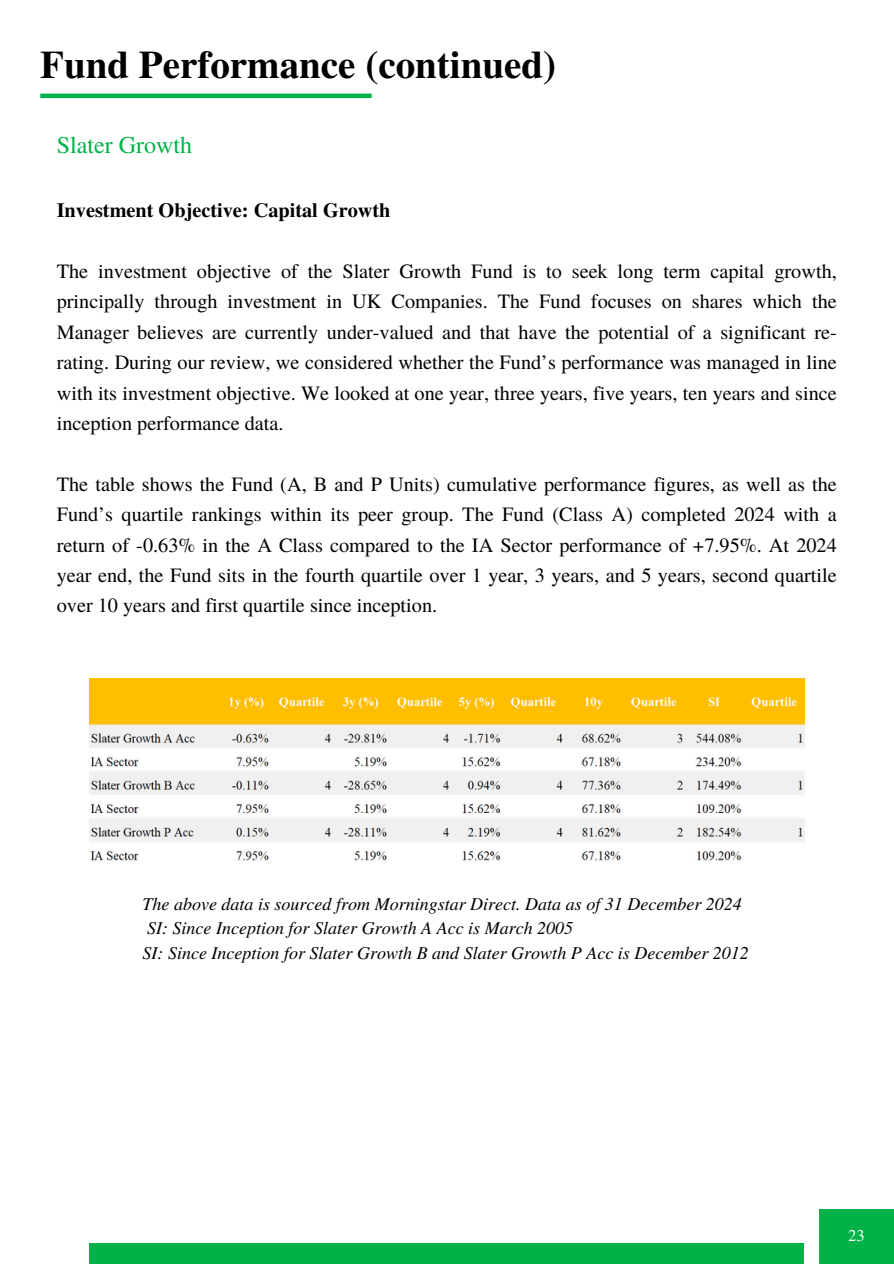
<style>
.page{position:relative;width:894px;height:1264px;background:#fff}
.page>*{position:absolute;margin:0;border:0;box-sizing:border-box;transform-origin:0 0}
.t1{font:700 39px "Te X Gyre Termes";color:#000}
.t2{font:24px "Te X Gyre Termes";color:#00b248}
.t3{font:20.25px/30.3px "Te X Gyre Termes";color:#000;text-align:justify}
.t4{font:700 20.25px "Te X Gyre Termes";color:#000}
.t5{font:italic 18px "Te X Gyre Termes";color:#000}
.t6{font:16.5px "Te X Gyre Termes";color:#fff}
</style>
<div class="page">
<div style="left:89px;top:1243px;width:715px;height:20px;background:#00b248"></div>
<div style="left:819px;top:1209px;width:74px;height:54px;background:#00b248"></div>
<hr style="left:40px;top:94px;width:331px;height:4px;background:#00b248">
<img style="left:89px;top:678px;width:715px;height:183px">
<h4 class="t1" style="left:40px;top:34px;width:517px">Fund Performance (continued)</h4>
<p class="t2" style="left:57px;top:128px;width:137px">Slater Growth</p>
<h2 class="t4" style="left:57px;top:195px;width:335px">Investment Objective: Capital Growth</h2>
<h3 class="t3" style="left:57px;top:255px;width:781px">The investment objective of the Slater Growth Fund is to seek long term capital growth, principally through investment in UK Companies. The Fund focuses on shares which the Manager believes are currently under-valued and that have the potential of a significant re&shy;rating. During our review, we considered whether the Fund’s performance was managed in line with its investment objective. We looked at one year, three years, five years, ten years and since inception performance data.</h3>
<h4 class="t3" style="left:57px;top:468px;width:781px">The table shows the Fund (A, B and P Units) cumulative performance figures, as well as the Fund’s quartile rankings within its peer group. The Fund (Class A) completed 2024 with a return of -0.63% in the A Class compared to the IA Sector performance of +7.95%. At 2024 year end, the Fund sits in the fourth quartile over 1 year, 3 years, and 5 years, second quartile over 10 years and first quartile since inception.</h4>
<p class="t5" style="left:142px;top:890px;width:600px">The above data is sourced from Morningstar Direct. Data as of 31 December 2024</p>
<p class="t5" style="left:147px;top:915px;width:427px">SI: Since Inception for Slater Growth A Acc is March 2005</p>
<p class="t5" style="left:142px;top:939px;width:607px">SI: Since Inception for Slater Growth B and Slater Growth P Acc is December 2012</p>
<h1 class="t6" style="left:847px;top:1223px;width:18px">23</h1>
</div>
